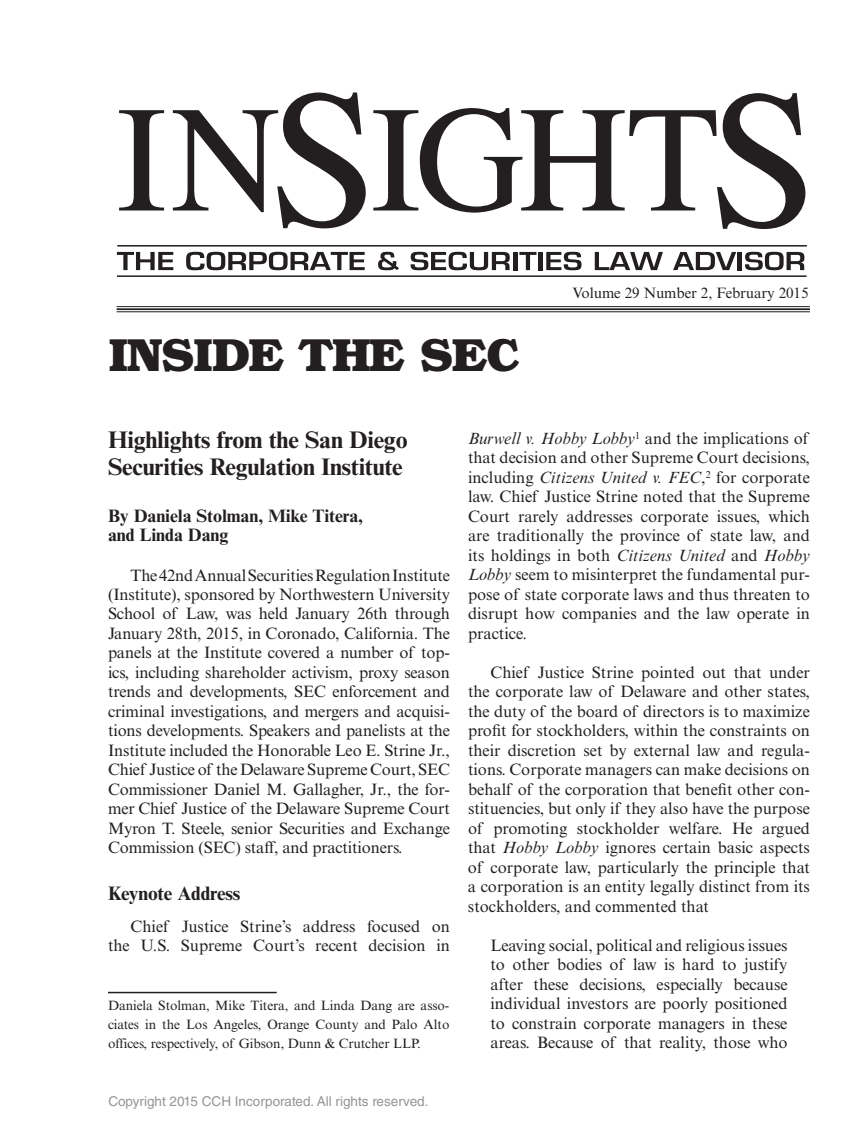
<style>
.page{position:relative;width:864px;height:1134px;background:#fff}
.page>*{position:absolute;margin:0;border:0;box-sizing:border-box;transform-origin:0 0}
.t1{font:700 46.5px "Bookman Std";letter-spacing:-.04em;color:#231f20}
.t2{font:700 24px/27px "Times New Roman MT Std";letter-spacing:-.01em;color:#231f20}
.t3{font:700 19.5px "Times New Roman MT Std";letter-spacing:-.01em;color:#231f20}
.t4{font:700 18px/19.5px "Times New Roman MT Std";letter-spacing:-.005em;color:#231f20}
.t5{font:16.5px/19.5px "Times New Roman MT Std";color:#231f20;text-align:justify}
.t6{font:15px "Times New Roman MT Std";letter-spacing:-.005em;color:#231f20}
.t7{font:13.5px/19.5px "Times New Roman MT Std";letter-spacing:-.005em;color:#231f20;text-align:justify}
.t8{font:13.5px "Helvetica LT Std";color:#939598}
.s1{font-style:italic}
</style>
<div class="page">
<div style="left:117px;top:306px;width:693px;height:6px;background:#e9e8e9"></div>
<hr style="left:117px;top:306px;width:693px;height:1px;background:#231f20">
<hr style="left:117px;top:308px;width:693px;height:2px;background:#231f20">
<hr style="left:117px;top:311px;width:693px;height:1px;background:#231f20">
<svg style="left:119px;top:110px;width:45px;height:100px"></svg>
<svg style="left:173px;top:93px;width:193px;height:135px"></svg>
<svg style="left:373px;top:93px;width:432px;height:136px"></svg>
<svg style="left:117px;top:252px;width:56px;height:18px"></svg>
<svg style="left:186px;top:252px;width:179px;height:19px"></svg>
<svg style="left:378px;top:252px;width:21px;height:18px"></svg>
<svg style="left:411px;top:252px;width:99px;height:19px"></svg>
<hr style="left:513px;top:252px;width:4px;height:18px;background:#231f20">
<svg style="left:519px;top:252px;width:18px;height:18px"></svg>
<div style="left:538px;top:252px;width:5px;height:18px;background:#231f20"></div>
<svg style="left:546px;top:252px;width:36px;height:18px"></svg>
<svg style="left:595px;top:252px;width:68px;height:18px"></svg>
<svg style="left:673px;top:252px;width:63px;height:18px"></svg>
<hr style="left:738px;top:252px;width:4px;height:18px;background:#231f20">
<svg style="left:745px;top:252px;width:59px;height:18px"></svg>
<hr style="left:117px;top:245px;width:690px;height:2px;background:#231f20">
<hr style="left:117px;top:275px;width:690px;height:2px;background:#231f20">
<hr style="left:108px;top:992px;width:169px;height:1px;background:#231f20">
<h1 class="t1" style="left:108px;top:339px;width:413px">INSIDE THE SEC</h1>
<p class="t6" style="left:573px;top:287px;width:237px">Volume 29 Number 2, February 2015</p>
<h2 class="t2" style="left:108px;top:429px;width:301px">Highlights from the San Diego<br>Securities Regulation Institute</h2>
<p class="t4" style="left:108px;top:508px;width:257px">By Daniela Stolman, Mike Titera, and Linda Dang</p>
<p class="t5" style="left:108px;top:567px;width:344px;text-indent:22px">The 42nd Annual Securities Regulation Institute (Institute), sponsored by Northwestern University School of Law, was held January 26th through January 28th, 2015, in Coronado, California. The panels at the Institute covered a number of top&shy;ics, including shareholder activism, proxy season trends and developments, SEC enforcement and criminal investigations, and mergers and acquisi&shy;tions developments. Speakers and panelists at the Institute included the Honorable Leo E. Strine Jr., Chief Justice of the Delaware Supreme Court, SEC Commissioner Daniel M. Gallagher, Jr., the for&shy;mer Chief Justice of the Delaware Supreme Court Myron T. Steele, senior Securities and Exchange Commission (SEC) staff, and practitioners.</p>
<p class="t3" style="left:108px;top:887px;width:134px">Keynote Address</p>
<p class="t5" style="left:108px;top:918px;width:343px;text-align:right">Chief Justice Strine’s address focused on the U.S. Supreme Court’s recent decision in</p>
<p class="t7" style="left:108px;top:996px;width:343px">Daniela Stolman, Mike Titera, and Linda Dang are asso&shy;ciates in the Los Angeles, Orange County and Palo Alto offices, respectively, of Gibson, Dunn &amp; Crutcher LLP.</p>
<p class="t8" style="left:109px;top:1096px;width:321px">Copyright 2015 CCH Incorporated. All rights reserved.</p>
<p class="t5" style="left:468px;top:430px;width:344px"><span class="s1">Burwell v. Hobby Lobby</span><sup>1</sup> and the implications of that decision and other Supreme Court decisions, including <span class="s1">Citizens United v. FEC</span>,<sup>2</sup> for corporate law. Chief Justice Strine noted that the Supreme Court rarely addresses corporate issues, which are traditionally the province of state law, and its holdings in both <span class="s1">Citizens United</span> and <span class="s1">Hobby Lobby</span> seem to misinterpret the fundamental pur&shy;pose of state corporate laws and thus threaten to disrupt how companies and the law operate in practice.</p>
<p class="t5" style="left:468px;top:664px;width:344px;text-indent:23px">Chief Justice Strine pointed out that under the corporate law of Delaware and other states, the duty of the board of directors is to maximize profit for stockholders, within the constraints on their discretion set by external law and regula&shy;tions. Corporate managers can make decisions on behalf of the corporation that benefit other con&shy;stituencies, but only if they also have the purpose of promoting stockholder welfare. He argued that <span class="s1">Hobby Lobby</span> ignores certain basic aspects of corporate law, particularly the principle that a corporation is an entity legally distinct from its stockholders, and commented that</p>
<p class="t5" style="left:490px;top:937px;width:299px">Leaving social, political and religious issues to other bodies of law is hard to justify after these decisions, especially because individual investors are poorly positioned to constrain corporate managers in these areas. Because of that reality, those who</p>
</div>
